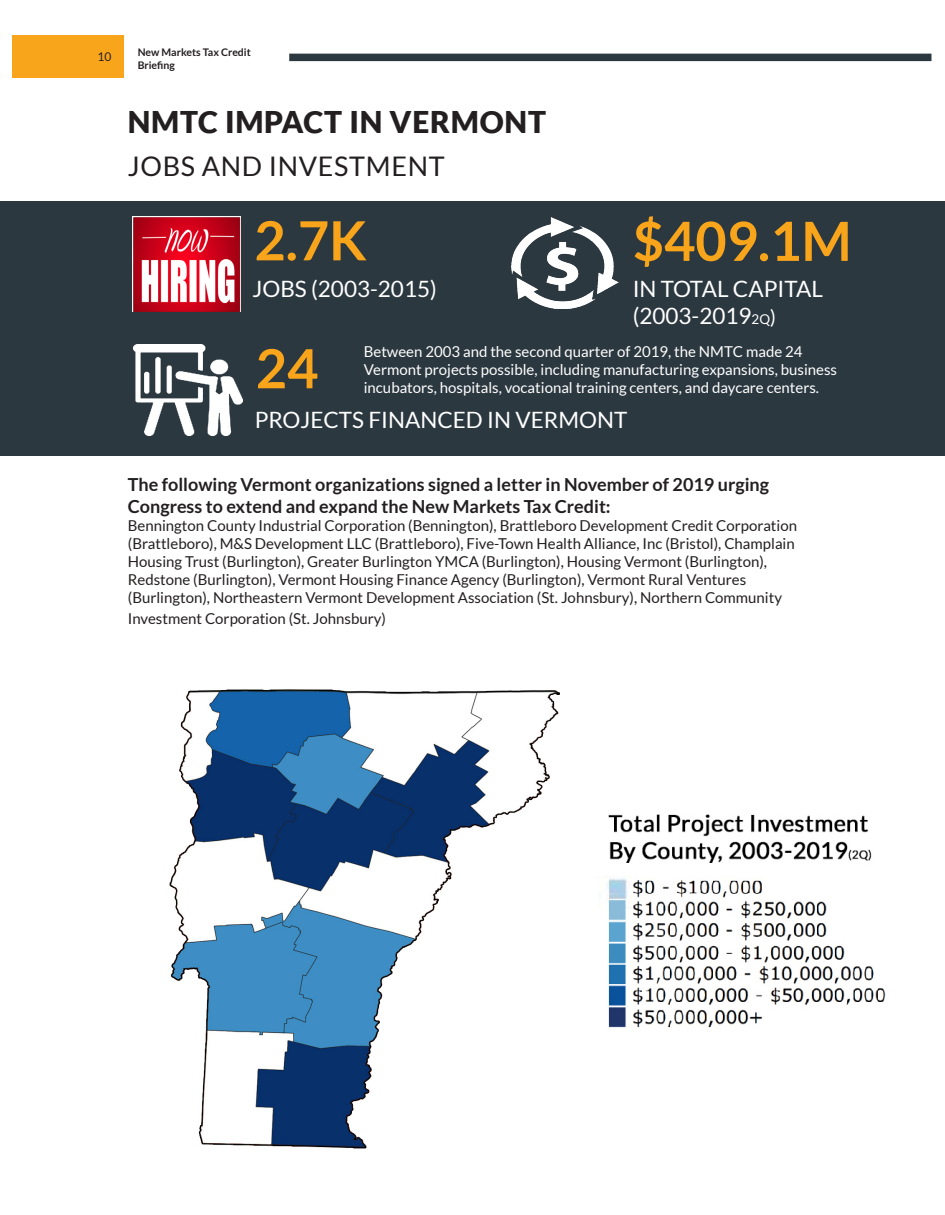
<style>
.page{position:relative;width:945px;height:1215px;background:#fff}
.page>*{position:absolute;margin:0;border:0;box-sizing:border-box;transform-origin:0 0}
.t1{font:700 54px "Lato";color:#f9a51b}
.Heading_1{font:900 30px "Lato";letter-spacing:.025em;color:#231f20}
.Heading_1-2{font:27px "Lato";letter-spacing:.025em;color:#231f20}
.t2{font:22.5px "Lato";color:#fff}
.t3{font:700 18px/21.6px "Lato";color:#231f20}
.t4{font:15px/18px "Lato";color:#231f20}
.t5{font:15px/18px "Lato";color:#fff}
.t6{font:12px "Lato";color:#231f20}
.t7{font:700 10.5px/12.6px "Lato";color:#231f20}
.s1{font-size:13.5px}
.s2{font-size:19.5px}
</style>
<div class="page">
<div style="left:289px;top:54px;width:643px;height:7px;background:#2c3840"></div>
<div style="left:13px;top:35px;width:111px;height:42px;background:#f9a51b"></div>
<div style="left:0;top:201px;width:945px;height:254px;background:#2c3840"></div>
<img style="left:132px;top:217px;width:109px;height:94px">
<img style="left:134px;top:345px;width:108px;height:91px">
<img style="left:511px;top:217px;width:108px;height:91px">
<img style="left:607px;top:814px;width:279px;height:214px">
<img style="left:169px;top:689px;width:391px;height:460px">
<p class="t6" style="left:98px;top:50px;width:15px">10</p>
<p class="t7" style="left:138px;top:46px;width:115px">New Markets Tax Credit<br>Briefing</p>
<p class="Heading_1" style="left:128px;top:104px;width:420px">NMTC IMPACT IN VERMONT</p>
<p class="Heading_1-2" style="left:128px;top:151px;width:318px">JOBS AND INVESTMENT</p>
<p class="t1" style="left:254px;top:210px;width:114px">2.7K</p>
<p class="t2" style="left:252px;top:277px;width:186px">JOBS (2003-2015)</p>
<p class="t1" style="left:633px;top:210px;width:220px">$409.1M</p>
<p class="t2" style="left:633px;top:277px;width:192px">IN TOTAL CAPITAL</p>
<p class="t2" style="left:633px;top:304px;width:145px">(2003-2019<span class="s1">2Q</span><span class="s2">)</span></p>
<p class="t5" style="left:364px;top:342px;width:475px">Between 2003 and the second quarter of 2019, the NMTC made 24<br>Vermont projects possible, including manufacturing expansions, business</p>
<p class="t1" style="left:256px;top:338px;width:64px">24</p>
<p class="t5" style="left:364px;top:378px;width:457px">incubators, hospitals, vocational training centers, and daycare centers.</p>
<p class="t2" style="left:255px;top:408px;width:374px">PROJECTS FINANCED IN VERMONT</p>
<p class="t3" style="left:128px;top:474px;width:643px">The following Vermont organizations signed a letter in November of 2019 urging<br>Congress to extend and expand the New Markets Tax Credit:</p>
<p class="t4" style="left:128px;top:516px;width:671px">Bennington County Industrial Corporation (Bennington), Brattleboro Development Credit Corporation (Brattleboro), M&amp;S Development LLC (Brattleboro), Five-Town Health Alliance, Inc (Bristol), Champlain Housing Trust (Burlington), Greater Burlington YMCA (Burlington), Housing Vermont (Burlington), Redstone (Burlington), Vermont Housing Finance Agency (Burlington), Vermont Rural Ventures (Burlington), Northeastern Vermont Development Association (St. Johnsbury), Northern Community</p>
<p class="t4" style="left:128px;top:610px;width:260px">Investment Corporation (St. Johnsbury)</p>
</div>
